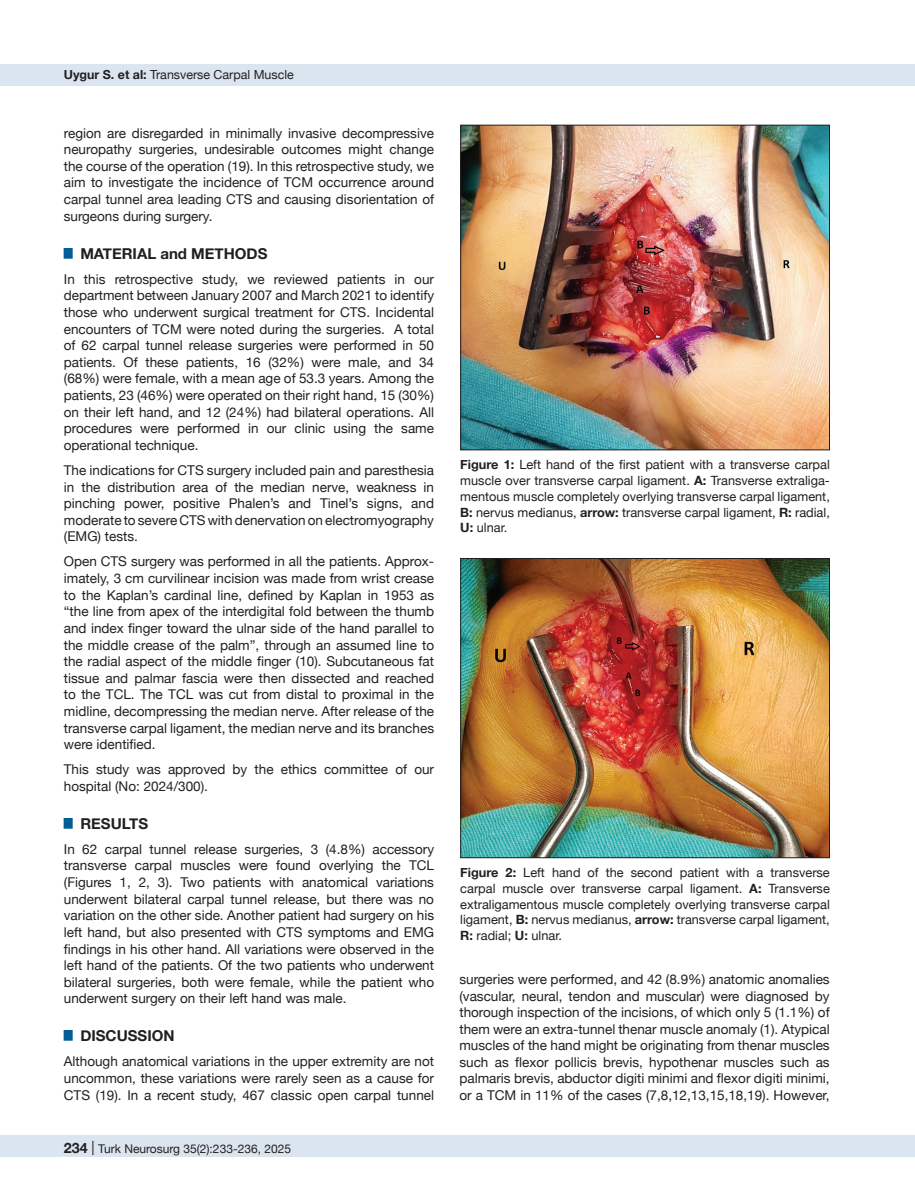
<style>
.page{position:relative;width:915px;height:1191px;background:#fff}
.page>*{position:absolute;margin:0;border:0;box-sizing:border-box;transform-origin:0 0}
.t1{font:700 15px "Helvetica Neue";color:#231f20}
.t2{font:13.5px/16.6px "Helvetica Neue";color:#231f20;text-align:justify}
.t3{font:12.75px/15.8px "Helvetica Neue";color:#231f20;text-align:justify}
.t4{font:12.45px "Helvetica Neue";color:#231f20}
.t5{font:12px "Helvetica Neue";color:#231f20}
.s1{font-weight:700}
.s2{font-weight:700;font-size:14.25px}
.s3{font-size:14.25px}
</style>
<div class="page">
<div style="left:0;top:1135px;width:914px;height:22px;background:#dbe5f0"></div>
<div style="left:0;top:64px;width:914px;height:21px;background:#dbe5f0"></div>
<img style="left:462px;top:127px;width:365px;height:321px">
<div style="left:460px;top:125px;width:369px;height:325px;border:1px solid #231f20"></div>
<img style="left:462px;top:560px;width:365px;height:296px">
<div style="left:460px;top:558px;width:369px;height:300px;border:1px solid #231f20"></div>
<p class="t4" style="left:64px;top:66px;width:231px"><span class="s1">Uygur S. et al:</span> Transverse Carpal Muscle</p>
<p class="t2" style="left:64px;top:125px;width:371px">region are disregarded in minimally invasive decompressive neuropathy surgeries, undesirable outcomes might change the course of the operation (19). In this retrospective study, we aim to investigate the incidence of TCM occurrence around carpal tunnel area leading CTS and causing disorientation of surgeons during surgery.</p>
<p class="t1" style="left:64px;top:241px;width:205px"><sup>█</sup> MATERIAL and METHODS</p>
<p class="t2" style="left:64px;top:271px;width:371px">In this retrospective study, we reviewed patients in our department between January 2007 and March 2021 to identify those who underwent surgical treatment for CTS. Incidental encounters of TCM were noted during the surgeries. A total of 62 carpal tunnel release surgeries were performed in 50 patients. Of these patients, 16 (32%) were male, and 34 (68%) were female, with a mean age of 53.3 years. Among the patients, 23 (46%) were operated on their right hand, 15 (30%) on their left hand, and 12 (24%) had bilateral operations. All procedures were performed in our clinic using the same operational technique.</p>
<p class="t2" style="left:64px;top:462px;width:371px">The indications for CTS surgery included pain and paresthesia in the distribution area of the median nerve, weakness in pinching power, positive Phalen’s and Tinel’s signs, and moderate to severe CTS with denervation on electromyography (EMG) tests.</p>
<p class="t2" style="left:64px;top:554px;width:371px">Open CTS surgery was performed in all the patients. Approx&shy;imately, 3 cm curvilinear incision was made from wrist crease to the Kaplan’s cardinal line, defined by Kaplan in 1953 as “the line from apex of the interdigital fold between the thumb and index finger toward the ulnar side of the hand parallel to the middle crease of the palm”, through an assumed line to the radial aspect of the middle finger (10). Subcutaneous fat tissue and palmar fascia were then dissected and reached to the TCL. The TCL was cut from distal to proximal in the midline, decompressing the median nerve. After release of the transverse carpal ligament, the median nerve and its branches were identified.</p>
<p class="t2" style="left:64px;top:762px;width:371px">This study was approved by the ethics committee of our hospital (No: 2024/300).</p>
<p class="t1" style="left:64px;top:811px;width:86px"><sup>█</sup> RESULTS</p>
<p class="t2" style="left:64px;top:841px;width:371px">In 62 carpal tunnel release surgeries, 3 (4.8%) accessory transverse carpal muscles were found overlying the TCL (Figures 1, 2, 3). Two patients with anatomical variations underwent bilateral carpal tunnel release, but there was no variation on the other side. Another patient had surgery on his left hand, but also presented with CTS symptoms and EMG findings in his other hand. All variations were observed in the left hand of the patients. Of the two patients who underwent bilateral surgeries, both were female, while the patient who underwent surgery on their left hand was male.</p>
<p class="t1" style="left:64px;top:1024px;width:112px"><sup>█</sup> DISCUSSION</p>
<p class="t2" style="left:64px;top:1054px;width:371px">Although anatomical variations in the upper extremity are not uncommon, these variations were rarely seen as a cause for CTS (19). In a recent study, 467 classic open carpal tunnel</p>
<p class="t5" style="left:63px;top:1140px;width:229px"><span class="s2">234</span> <span class="s3">|</span> Turk Neurosurg 35(2):233-236, 2025</p>
<p class="t3" style="left:460px;top:458px;width:371px"><span class="s1">Figure 1:</span> Left hand of the first patient with a transverse carpal muscle over transverse carpal ligament. <span class="s1">A:</span> Transverse extraliga&shy;mentous muscle completely overlying transverse carpal ligament, <span class="s1">B:</span> nervus medianus, <span class="s1">arrow:</span> transverse carpal ligament, <span class="s1">R:</span> radial, <span class="s1">U:</span> ulnar.</p>
<p class="t3" style="left:460px;top:865px;width:371px"><span class="s1">Figure 2:</span> Left hand of the second patient with a transverse carpal muscle over transverse carpal ligament. <span class="s1">A:</span> Transverse extraligamentous muscle completely overlying transverse carpal ligament, <span class="s1">B:</span> nervus medianus, <span class="s1">arrow:</span> transverse carpal ligament, <span class="s1">R:</span> radial; <span class="s1">U:</span> ulnar.</p>
<p class="t2" style="left:459px;top:972px;width:371px">surgeries were performed, and 42 (8.9%) anatomic anomalies (vascular, neural, tendon and muscular) were diagnosed by thorough inspection of the incisions, of which only 5 (1.1%) of them were an extra-tunnel thenar muscle anomaly (1). Atypical muscles of the hand might be originating from thenar muscles such as flexor pollicis brevis, hypothenar muscles such as palmaris brevis, abductor digiti minimi and flexor digiti minimi, or a TCM in 11% of the cases (7,8,12,13,15,18,19). However,</p>
</div>
